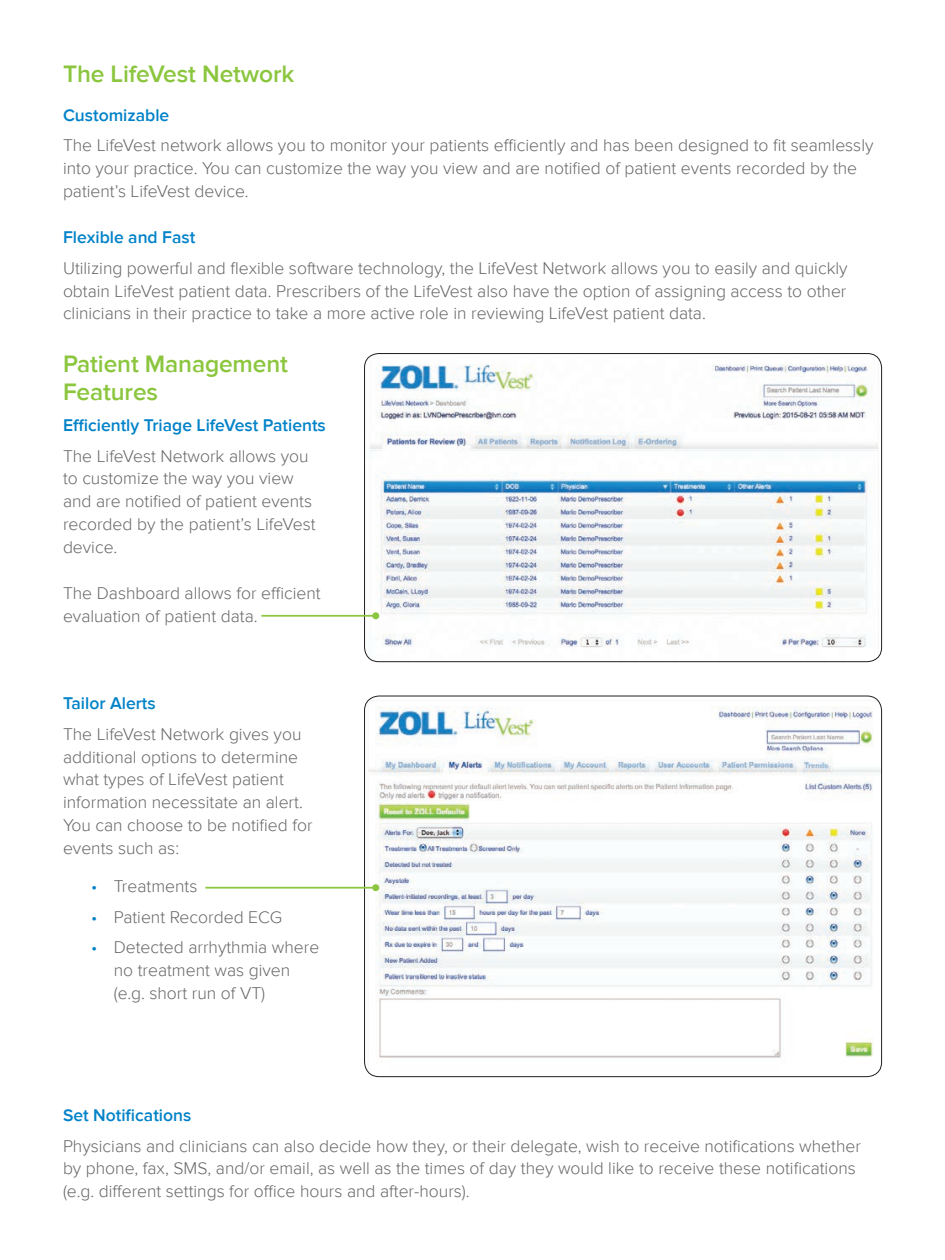
<style>
.page{position:relative;width:945px;height:1260px;background:#fff}
.page>*{position:absolute;margin:0;border:0;box-sizing:border-box;transform-origin:0 0}
.t1{font:600 24.5px/28px "Proxima Nova";letter-spacing:-.005em;color:#8bc63e}
.t2{font:300 17.5px/22.8px "Proxima Nova";color:#67676a}
.t3{font:600 17.5px "Proxima Nova";color:#0082c8}
.s1{color:#0082c8}
</style>
<div class="page">
<img style="left:365px;top:354px;width:517px;height:308px">
<img style="left:365px;top:696px;width:517px;height:381px">
<hr style="left:261px;top:615px;width:115px;height:2px;background:#8bc63e">
<div style="left:372px;top:612px;width:7px;height:7px;background:#8bc63e;border-radius:50%"></div>
<hr style="left:205px;top:887px;width:171px;height:2px;background:#8bc63e">
<div style="left:372px;top:884px;width:7px;height:7px;background:#8bc63e;border-radius:50%"></div>
<h1 class="t1" style="left:63px;top:61px;width:233px">The LifeVest Network</h1>
<p class="t3" style="left:63px;top:105px;width:108px">Customizable</p>
<p class="t2" style="left:63px;top:134px;width:812px">The LifeVest network allows you to monitor your patients efficiently and has been designed to fit seamlessly into your practice. You can customize the way you view and are notified of patient events recorded by the patient’s LifeVest device.</p>
<p class="t3" style="left:63px;top:227px;width:134px">Flexible and Fast</p>
<p class="t2" style="left:63px;top:257px;width:786px;text-align:justify">Utilizing powerful and flexible software technology, the LifeVest Network allows you to easily and quickly obtain LifeVest patient data. Prescribers of the LifeVest also have the option of assigning access to other clinicians in their practice to take a more active role in reviewing LifeVest patient data.</p>
<h1 class="t1" style="left:63px;top:351px;width:227px">Patient Management<br>Features</h1>
<p class="t3" style="left:63px;top:415px;width:264px">Efficiently Triage LifeVest Patients</p>
<p class="t2" style="left:63px;top:445px;width:254px">The LifeVest Network allows you to customize the way you view and are notified of patient events recorded by the patient’s LifeVest device.</p>
<p class="t2" style="left:63px;top:582px;width:259px">The Dashboard allows for efficient evaluation of patient data.</p>
<p class="t3" style="left:63px;top:693px;width:94px">Tailor Alerts</p>
<p class="t2" style="left:63px;top:723px;width:251px">The LifeVest Network gives you additional options to determine what types of LifeVest patient information necessitate an alert.<br>You can choose to be notified for events such as:</p>
<p class="t2" style="left:91px;top:875px;width:108px"><span class="s1">•</span> Treatments</p>
<p class="t2" style="left:91px;top:906px;width:193px"><span class="s1">•</span> Patient Recorded ECG</p>
<p class="t2" style="left:114px;top:936px;width:207px;text-indent:-23px"><span class="s1">•</span> Detected arrhythmia where no treatment was given (e.g. short run of VT)</p>
<p class="t3" style="left:63px;top:1105px;width:130px">Set Notifications</p>
<p class="t2" style="left:63px;top:1135px;width:799px">Physicians and clinicians can also decide how they, or their delegate, wish to receive notifications whether by phone, fax, SMS, and/or email, as well as the times of day they would like to receive these notifications (e.g. different settings for office hours and after-hours).</p>
</div>
